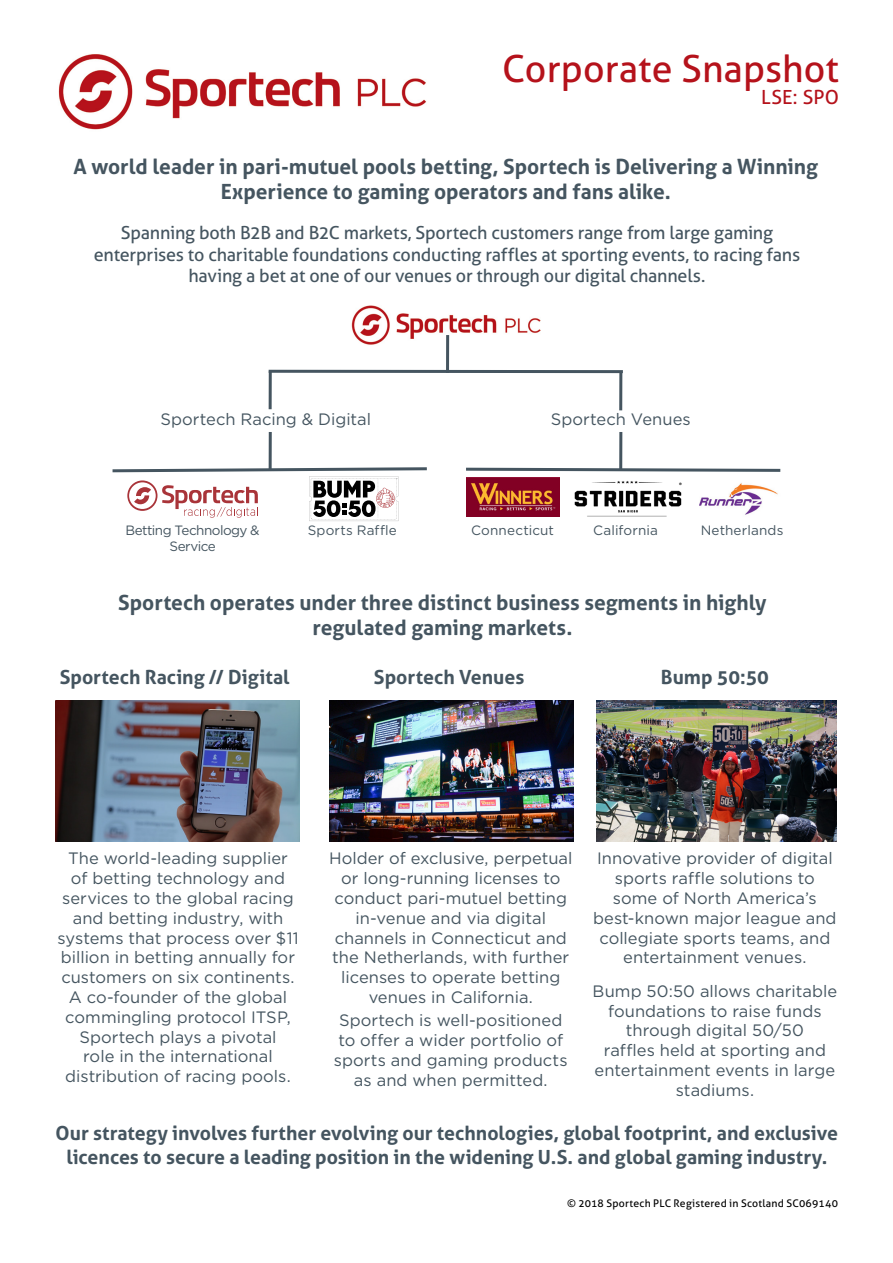
<style>
.page{position:relative;width:893px;height:1263px;background:#fff}
.page>*{position:absolute;margin:0;border:0;box-sizing:border-box;transform-origin:0 0}
.t1{font:37.5px "Aller";color:#b5121b}
.t2{font:700 21px/25.2px "Aller";color:#455560;text-align:center}
.t3{font:700 19.5px/23.4px "Aller";color:#455560;text-align:center}
.t4{font:19.5px "Aller";letter-spacing:.01em;color:#b5121b}
.t5{font:18px/21.6px "Aller";letter-spacing:-.015em;color:#455560;text-align:center}
.t6{font:16.5px/19.8px "Gotham";color:#455560;text-align:center}
.t7{font:13.5px "Gotham";letter-spacing:.005em;color:#455560}
.t8{font:13.5px "Gotham";letter-spacing:-.04em;color:#455560}
.t9{font:10.5px "Aller";letter-spacing:.02em;color:#000}
</style>
<div class="page">
<img style="left:58px;top:54px;width:369px;height:76px">
<hr style="left:269px;top:370px;width:354px;height:3px;background:#455560">
<hr style="left:269px;top:371px;width:3px;height:38px;background:#455560">
<svg style="left:466px;top:466px;width:315px;height:6px"></svg>
<img style="left:574px;top:481px;width:108px;height:36px">
<img style="left:699px;top:483px;width:79px;height:32px">
<img style="left:466px;top:477px;width:93px;height:40px">
<svg style="left:112px;top:466px;width:315px;height:55px"></svg>
<img style="left:351px;top:306px;width:189px;height:40px">
<hr style="left:619px;top:373px;width:3px;height:37px;background:#455560">
<hr style="left:446px;top:335px;width:3px;height:38px;background:#455560">
<hr style="left:269px;top:432px;width:3px;height:38px;background:#455560">
<hr style="left:619px;top:432px;width:3px;height:38px;background:#455560">
<img style="left:55px;top:701px;width:245px;height:140px">
<img style="left:329px;top:701px;width:244px;height:140px">
<img style="left:597px;top:701px;width:240px;height:140px">
<p class="t1" style="left:502px;top:46px;width:338px">Corporate Snapshot</p>
<p class="t4" style="left:761px;top:85px;width:79px">LSE: SPO</p>
<p class="t2" style="left:74px;top:154px;width:746px">A world leader in pari-mutuel pools betting, Sportech is Delivering a Winning<br>Experience to gaming operators and fans alike.</p>
<p class="t5" style="left:94px;top:222px;width:708px">Spanning both B2B and B2C markets, Sportech customers range from large gaming enterprises to charitable foundations conducting raffles at sporting events, to racing fans having a bet at one of our venues or through our digital channels.</p>
<p class="t6" style="left:160px;top:409px;width:212px">Sportech Racing &amp; Digital</p>
<p class="t6" style="left:551px;top:409px;width:141px">Sportech Venues</p>
<p class="t8" style="left:125px;top:523px;width:136px">Betting Technology &amp;</p>
<p class="t7" style="left:471px;top:523px;width:84px">Connecticut</p>
<p class="t7" style="left:593px;top:523px;width:66px">California</p>
<p class="t7" style="left:701px;top:523px;width:84px">Netherlands</p>
<p class="t8" style="left:169px;top:539px;width:48px">Service</p>
<p class="t7" style="left:308px;top:523px;width:91px">Sports Raffle</p>
<p class="t2" style="left:118px;top:590px;width:650px">Sportech operates under three distinct business segments in highly regulated gaming markets.</p>
<p class="t3" style="left:60px;top:665px;width:231px">Sportech Racing // Digital</p>
<p class="t3" style="left:374px;top:665px;width:152px">Sportech Venues</p>
<p class="t3" style="left:661px;top:665px;width:109px">Bump 50:50</p>
<p class="t6" style="left:57px;top:848px;width:243px">The world-leading supplier<br>of betting technology and services to the global racing and betting industry, with systems that process over $11 billion in betting annually for customers on six continents.<br>A co-founder of the global commingling protocol ITSP,<br>Sportech plays a pivotal<br>role in the international distribution of racing pools.</p>
<p class="t6" style="left:329px;top:848px;width:245px">Holder of exclusive, perpetual or long-running licenses to conduct pari-mutuel betting in-venue and via digital channels in Connecticut and the Netherlands, with further licenses to operate betting venues in California.</p>
<p class="t6" style="left:334px;top:1010px;width:235px">Sportech is well-positioned to offer a wider portfolio of sports and gaming products as and when permitted.</p>
<p class="t6" style="left:593px;top:848px;width:245px">Innovative provider of digital sports raffle solutions to some of North America’s best-known major league and collegiate sports teams, and entertainment venues.</p>
<p class="t6" style="left:593px;top:981px;width:246px">Bump 50:50 allows charitable foundations to raise funds through digital 50/50<br>raffles held at sporting and entertainment events in large stadiums.</p>
<p class="t3" style="left:56px;top:1121px;width:784px">Our strategy involves further evolving our technologies, global footprint, and exclusive licences to secure a leading position in the widening U.S. and global gaming industry.</p>
<p class="t9" style="left:567px;top:1196px;width:272px">© 2018 Sportech PLC Registered in Scotland SC069140</p>
</div>
